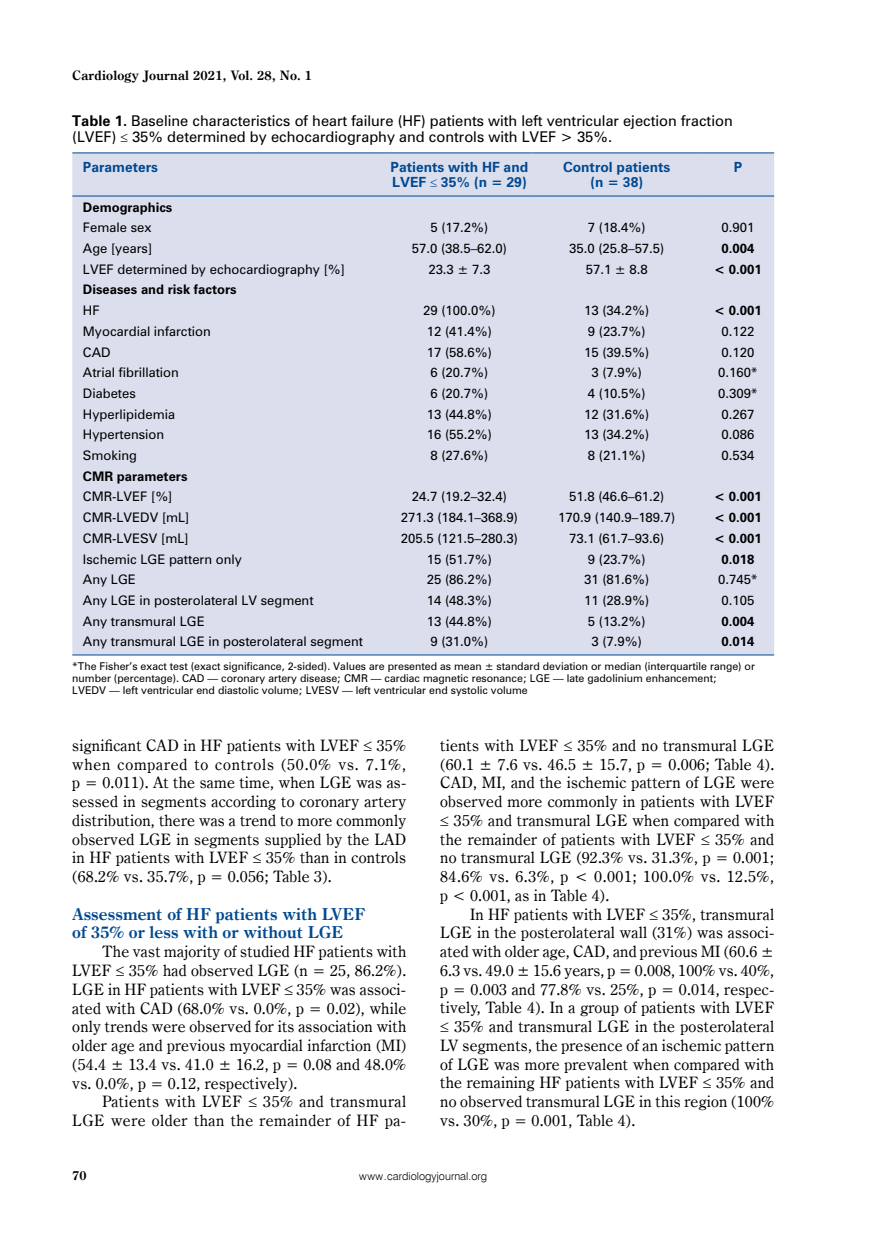
<style>
.page{position:relative;width:872px;height:1234px;background:#fff}
.page>*{position:absolute;margin:0;border:0;box-sizing:border-box;transform-origin:0 0}
.t1{font:700 16.5px/18.8px "Century Oldst EU";color:#004990}
.t2{font:15.75px/18.8px "Century Oldst EU";letter-spacing:.015em;color:#000;text-align:justify}
.t3{font:13.5px/16.5px "Zurich PL";color:#000}
.t4{font:700 13.05px "Century Oldst EU";letter-spacing:.015em;color:#000}
.t5{font:700 12.75px/15px "Zurich PL";color:#004990}
.t6{font:700 12.75px "Century Oldst EU";color:#000}
.t7{font:12px "Zurich PL";color:#000}
.t8{font:700 12px "Zurich PL";color:#000}
.t9{font:10.95px "Swis 721 Lt EU";color:#000}
.t10{font:9.75px/11.9px "Zurich PL";color:#000}
.s1{font-weight:700}
</style>
<div class="page">
<div style="left:72px;top:153px;width:702px;height:501px;background:#dbdeed"></div>
<hr style="left:72px;top:654px;width:315px;height:1px;background:#004990">
<hr style="left:387px;top:654px;width:145px;height:1px;background:#004990">
<hr style="left:532px;top:654px;width:170px;height:1px;background:#004990">
<hr style="left:702px;top:654px;width:72px;height:1px;background:#004990">
<hr style="left:72px;top:152px;width:315px;height:1px;background:#004990">
<hr style="left:387px;top:152px;width:145px;height:1px;background:#004990">
<hr style="left:532px;top:152px;width:170px;height:1px;background:#004990">
<hr style="left:702px;top:152px;width:72px;height:1px;background:#004990">
<hr style="left:72px;top:196px;width:315px;height:1px;background:#004990">
<hr style="left:387px;top:196px;width:145px;height:1px;background:#004990">
<hr style="left:532px;top:196px;width:170px;height:1px;background:#004990">
<hr style="left:702px;top:196px;width:72px;height:1px;background:#004990">
<p class="t4" style="left:72px;top:67px;width:241px">Cardiology Journal 2021, Vol. 28, No. 1</p>
<p class="t3" style="left:72px;top:112px;width:662px"><span class="s1">Table 1.</span> Baseline characteristics of heart failure (HF) patients with left ventricular ejection fraction (LVEF) ≤ 35% determined by echocardiography and controls with LVEF &gt; 35%.</p>
<p class="t5" style="left:83px;top:159px;width:77px">Parameters</p>
<p class="t5" style="left:390px;top:159px;width:139px">Patients with HF and<br>LVEF ≤ 35% (n = 29)</p>
<p class="t5" style="left:563px;top:159px;width:109px;text-align:center">Control patients (n = 38)</p>
<p class="t5" style="left:733px;top:159px;width:10px">P</p>
<p class="t8" style="left:83px;top:199px;width:91px">Demographics</p>
<p class="t7" style="left:83px;top:219px;width:70px">Female sex</p>
<p class="t7" style="left:430px;top:219px;width:59px">5 (17.2%)</p>
<p class="t7" style="left:588px;top:219px;width:59px">7 (18.4%)</p>
<p class="t7" style="left:721px;top:219px;width:34px">0.901</p>
<p class="t7" style="left:83px;top:240px;width:71px">Age [years]</p>
<p class="t7" style="left:412px;top:240px;width:97px">57.0 (38.5–62.0)</p>
<p class="t7" style="left:569px;top:240px;width:97px">35.0 (25.8–57.5)</p>
<p class="t8" style="left:721px;top:240px;width:34px">0.004</p>
<p class="t7" style="left:83px;top:261px;width:263px">LVEF determined by echocardiography [%]</p>
<p class="t7" style="left:428px;top:261px;width:64px">23.3 ± 7.3</p>
<p class="t7" style="left:586px;top:261px;width:64px">57.1 ± 8.8</p>
<p class="t8" style="left:714px;top:261px;width:49px">&lt; 0.001</p>
<p class="t8" style="left:83px;top:282px;width:155px">Diseases and risk factors</p>
<p class="t7" style="left:83px;top:302px;width:18px">HF</p>
<p class="t7" style="left:423px;top:302px;width:74px">29 (100.0%)</p>
<p class="t7" style="left:584px;top:302px;width:67px">13 (34.2%)</p>
<p class="t8" style="left:714px;top:302px;width:49px">&lt; 0.001</p>
<p class="t7" style="left:83px;top:323px;width:129px">Myocardial infarction</p>
<p class="t7" style="left:427px;top:323px;width:67px">12 (41.4%)</p>
<p class="t7" style="left:588px;top:323px;width:59px">9 (23.7%)</p>
<p class="t7" style="left:721px;top:323px;width:34px">0.122</p>
<p class="t7" style="left:83px;top:344px;width:29px">CAD</p>
<p class="t7" style="left:427px;top:344px;width:67px">17 (58.6%)</p>
<p class="t7" style="left:584px;top:344px;width:67px">15 (39.5%)</p>
<p class="t7" style="left:721px;top:344px;width:34px">0.120</p>
<p class="t7" style="left:83px;top:364px;width:97px">Atrial fibrillation</p>
<p class="t7" style="left:430px;top:364px;width:59px">6 (20.7%)</p>
<p class="t7" style="left:591px;top:364px;width:52px">3 (7.9%)</p>
<p class="t7" style="left:718px;top:364px;width:41px">0.160*</p>
<p class="t7" style="left:83px;top:385px;width:54px">Diabetes</p>
<p class="t7" style="left:430px;top:385px;width:59px">6 (20.7%)</p>
<p class="t7" style="left:588px;top:385px;width:59px">4 (10.5%)</p>
<p class="t7" style="left:718px;top:385px;width:41px">0.309*</p>
<p class="t7" style="left:83px;top:406px;width:94px">Hyperlipidemia</p>
<p class="t7" style="left:427px;top:406px;width:67px">13 (44.8%)</p>
<p class="t7" style="left:584px;top:406px;width:67px">12 (31.6%)</p>
<p class="t7" style="left:721px;top:406px;width:34px">0.267</p>
<p class="t7" style="left:83px;top:426px;width:83px">Hypertension</p>
<p class="t7" style="left:427px;top:426px;width:67px">16 (55.2%)</p>
<p class="t7" style="left:584px;top:426px;width:67px">13 (34.2%)</p>
<p class="t7" style="left:721px;top:426px;width:34px">0.086</p>
<p class="t7" style="left:83px;top:447px;width:55px">Smoking</p>
<p class="t7" style="left:430px;top:447px;width:59px">8 (27.6%)</p>
<p class="t7" style="left:588px;top:447px;width:59px">8 (21.1%)</p>
<p class="t7" style="left:721px;top:447px;width:34px">0.534</p>
<p class="t8" style="left:83px;top:468px;width:106px">CMR parameters</p>
<p class="t7" style="left:83px;top:488px;width:91px">CMR-LVEF [%]</p>
<p class="t7" style="left:412px;top:488px;width:97px">24.7 (19.2–32.4)</p>
<p class="t7" style="left:569px;top:488px;width:97px">51.8 (46.6–61.2)</p>
<p class="t8" style="left:714px;top:488px;width:49px">&lt; 0.001</p>
<p class="t7" style="left:83px;top:509px;width:108px">CMR-LVEDV [mL]</p>
<p class="t7" style="left:401px;top:509px;width:119px">271.3 (184.1–368.9)</p>
<p class="t7" style="left:558px;top:509px;width:119px">170.9 (140.9–189.7)</p>
<p class="t8" style="left:714px;top:509px;width:49px">&lt; 0.001</p>
<p class="t7" style="left:83px;top:530px;width:107px">CMR-LVESV [mL]</p>
<p class="t7" style="left:401px;top:530px;width:119px">205.5 (121.5–280.3)</p>
<p class="t7" style="left:569px;top:530px;width:97px">73.1 (61.7–93.6)</p>
<p class="t8" style="left:714px;top:530px;width:49px">&lt; 0.001</p>
<p class="t7" style="left:83px;top:550px;width:161px">Ischemic LGE pattern only</p>
<p class="t7" style="left:427px;top:550px;width:67px">15 (51.7%)</p>
<p class="t7" style="left:588px;top:550px;width:59px">9 (23.7%)</p>
<p class="t8" style="left:721px;top:550px;width:34px">0.018</p>
<p class="t7" style="left:83px;top:571px;width:54px">Any LGE</p>
<p class="t7" style="left:427px;top:571px;width:67px">25 (86.2%)</p>
<p class="t7" style="left:584px;top:571px;width:67px">31 (81.6%)</p>
<p class="t7" style="left:718px;top:571px;width:41px">0.745*</p>
<p class="t7" style="left:83px;top:592px;width:232px">Any LGE in posterolateral LV segment</p>
<p class="t7" style="left:427px;top:592px;width:67px">14 (48.3%)</p>
<p class="t7" style="left:584px;top:592px;width:67px">11 (28.9%)</p>
<p class="t7" style="left:721px;top:592px;width:34px">0.105</p>
<p class="t7" style="left:83px;top:613px;width:123px">Any transmural LGE</p>
<p class="t7" style="left:427px;top:613px;width:67px">13 (44.8%)</p>
<p class="t7" style="left:588px;top:613px;width:59px">5 (13.2%)</p>
<p class="t8" style="left:721px;top:613px;width:34px">0.004</p>
<p class="t7" style="left:83px;top:633px;width:282px">Any transmural LGE in posterolateral segment</p>
<p class="t7" style="left:430px;top:633px;width:59px">9 (31.0%)</p>
<p class="t7" style="left:591px;top:633px;width:52px">3 (7.9%)</p>
<p class="t8" style="left:721px;top:633px;width:34px">0.014</p>
<p class="t10" style="left:72px;top:659px;width:684px">*The Fisher’s exact test (exact significance, 2-sided). Values are presented as mean ± standard deviation or median (interquartile range) or number (percentage). CAD — coronary artery disease; CMR — cardiac magnetic resonance; LGE — late gadolinium enhancement;<br>LVEDV — left ventricular end diastolic volume; LVESV — left ventricular end systolic volume</p>
<p class="t2" style="left:72px;top:736px;width:335px">significant CAD in HF patients with LVEF ≤ 35% when compared to controls (50.0% vs. 7.1%, p = 0.011). At the same time, when LGE was as&shy;sessed in segments according to coronary artery distribution, there was a trend to more commonly observed LGE in segments supplied by the LAD in HF patients with LVEF ≤ 35% than in controls (68.2% vs. 35.7%, p = 0.056; Table 3).</p>
<p class="t1" style="left:72px;top:904px;width:295px">Assessment of HF patients with LVEF of 35% or less with or without LGE</p>
<p class="t2" style="left:72px;top:942px;width:335px;text-indent:30px">The vast majority of studied HF patients with LVEF ≤ 35% had observed LGE (n = 25, 86.2%).<br>LGE in HF patients with LVEF ≤ 35% was associ&shy;ated with CAD (68.0% vs. 0.0%, p = 0.02), while only trends were observed for its association with older age and previous myocardial infarction (MI) (54.4 ± 13.4 vs. 41.0 ± 16.2, p = 0.08 and 48.0% vs. 0.0%, p = 0.12, respectively).</p>
<p class="t2" style="left:72px;top:1092px;width:335px;text-align:right">Patients with LVEF ≤ 35% and transmural<br>LGE were older than the remainder of HF pa-</p>
<p class="t2" style="left:440px;top:736px;width:335px">tients with LVEF ≤ 35% and no transmural LGE (60.1 ± 7.6 vs. 46.5 ± 15.7, p = 0.006; Table 4).<br>CAD, MI, and the ischemic pattern of LGE were observed more commonly in patients with LVEF ≤ 35% and transmural LGE when compared with the remainder of patients with LVEF ≤ 35% and no transmural LGE (92.3% vs. 31.3%, p = 0.001; 84.6% vs. 6.3%, p &lt; 0.001; 100.0% vs. 12.5%, p &lt; 0.001, as in Table 4).</p>
<p class="t2" style="left:440px;top:904px;width:336px;text-indent:30px">In HF patients with LVEF ≤ 35%, transmural LGE in the posterolateral wall (31%) was associ&shy;ated with older age, CAD, and previous MI (60.6 ± 6.3 vs. 49.0 ± 15.6 years, p = 0.008, 100% vs. 40%, p = 0.003 and 77.8% vs. 25%, p = 0.014, respec&shy;tively, Table 4). In a group of patients with LVEF ≤ 35% and transmural LGE in the posterolateral LV segments, the presence of an ischemic pattern of LGE was more prevalent when compared with the remaining HF patients with LVEF ≤ 35% and no observed transmural LGE in this region (100% vs. 30%, p = 0.001, Table 4).</p>
<p class="t6" style="left:72px;top:1167px;width:16px">70</p>
<p class="t9" style="left:359px;top:1169px;width:129px">www.cardiologyjournal.org</p>
</div>
